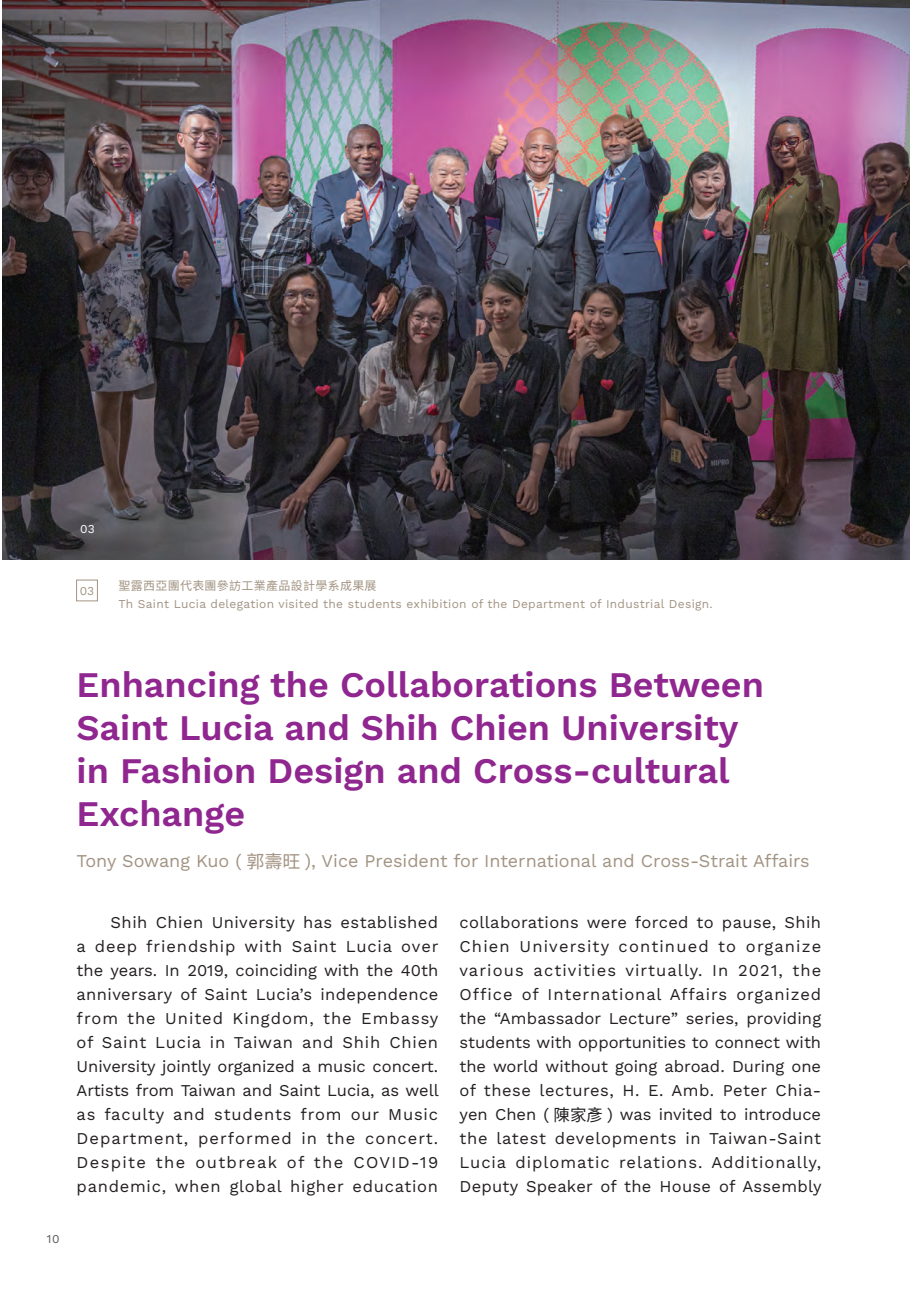
<style>
.page{position:relative;width:919px;height:1289px;background:#fff}
.page>*{position:absolute;margin:0;border:0;box-sizing:border-box;transform-origin:0 0}
.t1{font:600 36px/43.2px "Work Sans";color:#90268f}
.t2{font:18px "Work Sans";color:#a29382}
.t3{font:16.5px/24px "Work Sans";letter-spacing:.045em;color:#231f20;text-align:justify}
.t4{font:12px "Work Sans";letter-spacing:.025em;color:#a29382}
.t5{font:12px "Noto Sans CJ Ktc";letter-spacing:.025em;color:#a29382}
.t6{font:12px "Work Sans";color:#57585a}
.t7{font:12px "Work Sans";color:#fff}
.s1{font-family:"Noto Sans CJ Ktc"}
</style>
<div class="page">
<div style="left:76px;top:580px;width:22px;height:21px;border:1px solid #a29382"></div>
<img style="left:2px;top:0;width:907px;height:559px">
<p class="t7" style="left:80px;top:519px;width:16px">03</p>
<p class="t4" style="left:80px;top:582px;width:16px">03</p>
<p class="t5" style="left:118px;top:579px;width:259px">聖露西亞團代表團參訪工業產品設計學系成果展</p>
<p class="t4" style="left:118px;top:594px;width:595px">Th Saint Lucia delegation visited the students exhibition of the Department of Industrial Design.</p>
<p class="t6" style="left:47px;top:1229px;width:14px">10</p>
<h1 class="t1" style="left:77px;top:661px;width:689px">Enhancing the Collaborations Between<br>Saint Lucia and Shih Chien University in Fashion Design and Cross-cultural<br>Exchange</h1>
<p class="t2" style="left:77px;top:847px;width:734px">Tony Sowang Kuo ( <span class="s1">郭壽旺</span> ), Vice President for International and Cross-Strait Affairs</p>
<p class="t3" style="left:77px;top:909px;width:363px;text-indent:34px">Shih Chien University has established a deep friendship with Saint Lucia over the years. In 2019, coinciding with the 40th anniversary of Saint Lucia’s independence from the United Kingdom, the Embassy of Saint Lucia in Taiwan and Shih Chien University jointly organized a music concert.<br>Artists from Taiwan and Saint Lucia, as well as faculty and students from our Music Department, performed in the concert.<br>Despite the outbreak of the COVID-19 pandemic, when global higher education</p>
<p class="t3" style="left:459px;top:909px;width:363px">collaborations were forced to pause, Shih Chien University continued to organize various activities virtually. In 2021, the Office of International Affairs organized the “Ambassador Lecture” series, providing students with opportunities to connect with the world without going abroad. During one of these lectures, H. E. Amb. Peter Chia&shy;yen Chen ( <span class="s1">陳家彥</span> ) was invited to introduce the latest developments in Taiwan-Saint Lucia diplomatic relations. Additionally, Deputy Speaker of the House of Assembly</p>
</div>
